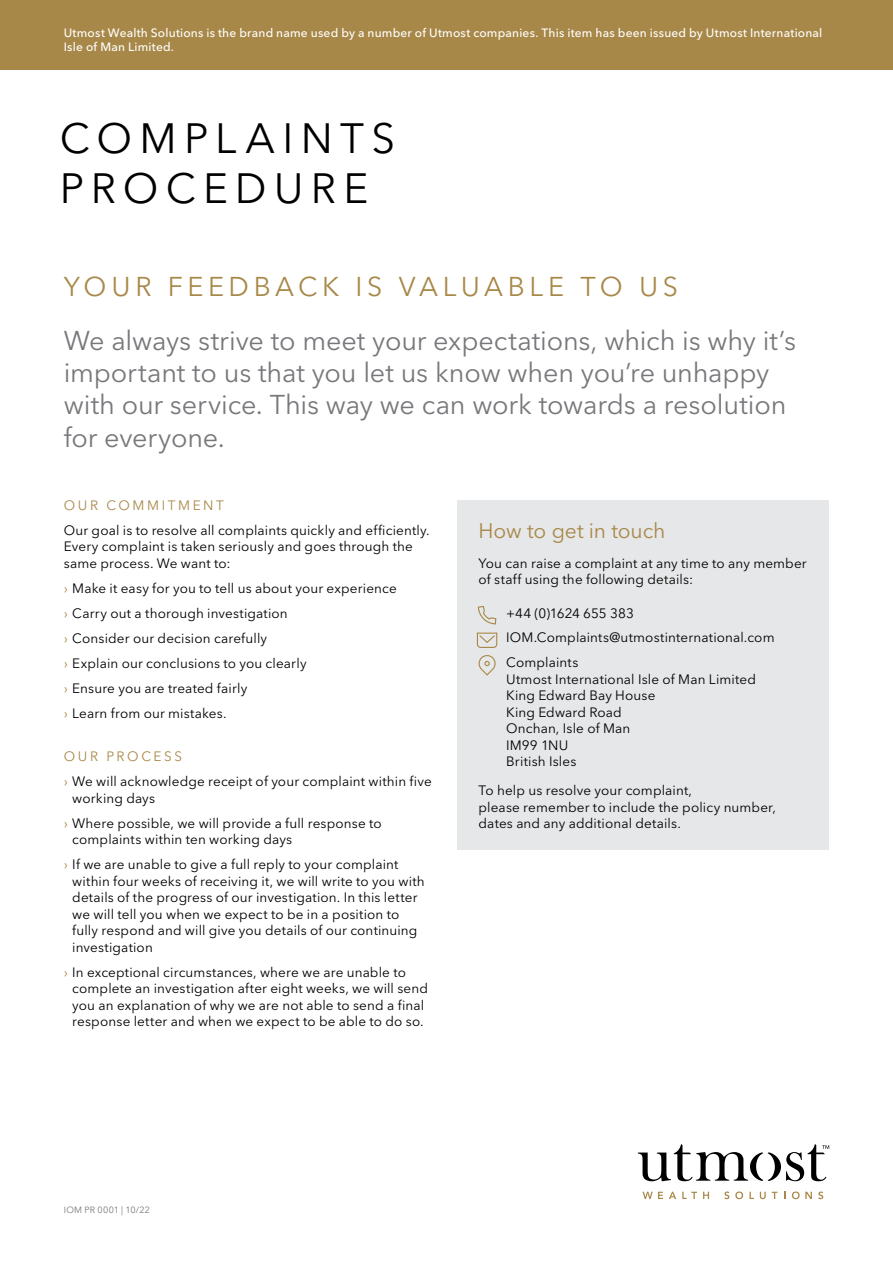
<style>
.page{position:relative;width:893px;height:1263px;background:#fff}
.page>*{position:absolute;margin:0;border:0;box-sizing:border-box;transform-origin:0 0}
.t1{font:42px "Avenir Next LT Pro";letter-spacing:.165em;color:#000}
.t2{font:27px/32.4px "Avenir Next LT Pro";letter-spacing:-.005em;color:#77787b}
.t3{font:27px "Avenir Next LT Pro";letter-spacing:.165em;color:#a88848}
.t4{font:21px "Avenir Next LT Pro";letter-spacing:-.005em;color:#a88848}
.t5{font:13.5px/16.5px "Avenir Next LT Pro";letter-spacing:.01em;color:#000}
.t6{font:13.5px "Avenir Next LT Pro";color:#a88848}
.t7{font:500 12px/14.4px "Avenir Next LT Pro";letter-spacing:.015em;color:#fff}
.t8{font:9px "Avenir Next LT Pro";letter-spacing:.03em;color:#77787b}
.s1{color:#a88848}
</style>
<div class="page">
<div style="left:457px;top:500px;width:372px;height:350px;background:#e6e7e8"></div>
<div style="left:0;top:0;width:893px;height:69px;background:#a88848"></div>
<svg style="left:638px;top:1144px;width:191px;height:37px"></svg>
<svg style="left:643px;top:1192px;width:20px;height:7px"></svg>
<svg style="left:669px;top:1192px;width:7px;height:7px"></svg>
<svg style="left:682px;top:1192px;width:15px;height:7px"></svg>
<svg style="left:703px;top:1192px;width:6px;height:7px"></svg>
<svg style="left:724px;top:1191px;width:5px;height:8px"></svg>
<svg style="left:735px;top:1191px;width:8px;height:8px"></svg>
<svg style="left:749px;top:1192px;width:5px;height:7px"></svg>
<svg style="left:760px;top:1192px;width:6px;height:7px"></svg>
<svg style="left:772px;top:1192px;width:5px;height:7px"></svg>
<svg style="left:792px;top:1191px;width:20px;height:8px"></svg>
<svg style="left:818px;top:1191px;width:5px;height:8px"></svg>
<svg style="left:477px;top:605px;width:20px;height:20px"></svg>
<svg style="left:476px;top:632px;width:22px;height:16px"></svg>
<svg style="left:478px;top:655px;width:18px;height:21px"></svg>
<p class="t7" style="left:64px;top:25px;width:760px">Utmost Wealth Solutions is the brand name used by a number of Utmost companies. This item has been issued by Utmost International<br>Isle of Man Limited.</p>
<h1 class="t1" style="left:60px;top:113px;width:250px">Com pl aint</h1>
<h1 class="t1" style="left:372px;top:113px;width:25px">s</h1>
<h1 class="t1" style="left:60px;top:164px;width:34px">Proce</h1>
<h1 class="t1" style="left:235px;top:164px;width:70px">dure</h1>
<h2 class="t3" style="left:64px;top:270px;width:43px">Your</h2>
<h2 class="t3" style="left:168px;top:270px;width:151px">fee db ack</h2>
<h2 class="t3" style="left:356px;top:270px;width:171px">is valu able</h2>
<h2 class="t3" style="left:581px;top:270px;width:22px">to</h2>
<h2 class="t3" style="left:639px;top:270px;width:40px">u s</h2>
<h2 class="t2" style="left:64px;top:324px;width:734px">We always strive to meet your expectations, which is why it’s important to us that you let us know when you’re unhappy with our service. This way we can work towards a resolution for everyone.</h2>
<p class="t6" style="left:64px;top:497px;width:25px">Our</p>
<p class="t6" style="left:106px;top:497px;width:13px">commitment</p>
<p class="t5" style="left:64px;top:522px;width:367px">Our goal is to resolve all complaints quickly and efficiently.<br>Every complaint is taken seriously and goes through the same process. We want to:</p>
<p class="t5" style="left:64px;top:575px;width:335px;line-height:25px"><span class="s1">›</span> Make it easy for you to tell us about your experience <span class="s1">›</span> Carry out a thorough investigation<br><span class="s1">›</span> Consider our decision carefully<br><span class="s1">›</span> Explain our conclusions to you clearly<br><span class="s1">›</span> Ensure you are treated fairly<br><span class="s1">›</span> Learn from our mistakes.</p>
<p class="t6" style="left:64px;top:748px;width:25px">Our</p>
<p class="t6" style="left:106px;top:748px;width:23px">proce</p>
<p class="t5" style="left:64px;top:744px;width:370px;line-height:25px;text-indent:100px"><span class="s1">ss<br>›</span> We will acknowledge receipt of your complaint within five</p>
<p class="t5" style="left:64px;top:785px;width:320px;line-height:25px;text-indent:9px">working days<br><span class="s1">›</span> Where possible, we will provide a full response to</p>
<p class="t5" style="left:64px;top:827px;width:336px;line-height:25px;text-indent:9px">complaints within ten working days<br><span class="s1">›</span> If we are unable to give a full reply to your complaint</p>
<p class="t5" style="left:72px;top:873px;width:354px">within four weeks of receiving it, we will write to you with details of the progress of our investigation. In this letter we will tell you when we expect to be in a position to fully respond and will give you details of our continuing investigation</p>
<p class="t5" style="left:72px;top:964px;width:357px;text-indent:-9px"><span class="s1">›</span> In exceptional circumstances, where we are unable to complete an investigation after eight weeks, we will send you an explanation of why we are not able to send a final response letter and when we expect to be able to do so.</p>
<h3 class="t4" style="left:479px;top:518px;width:188px">How to get in touch</h3>
<p class="t5" style="left:479px;top:555px;width:330px">You can raise a complaint at any time to any member of staff using the following details:</p>
<p class="t5" style="left:506px;top:601px;width:270px;line-height:24.8px">+44 (0)1624 655 383<br>IOM.Complaints@utmostinternational.com<br>Complaints</p>
<p class="t5" style="left:506px;top:671px;width:251px">Utmost International Isle of Man Limited<br>King Edward Bay House<br>King Edward Road<br>Onchan, Isle of Man<br>IM99 1NU<br>British Isles</p>
<p class="t5" style="left:479px;top:782px;width:299px">To help us resolve your complaint,<br>please remember to include the policy number, dates and any additional details.</p>
<p class="t8" style="left:64px;top:1205px;width:88px">IOM PR 0001 | 10/22</p>
</div>
